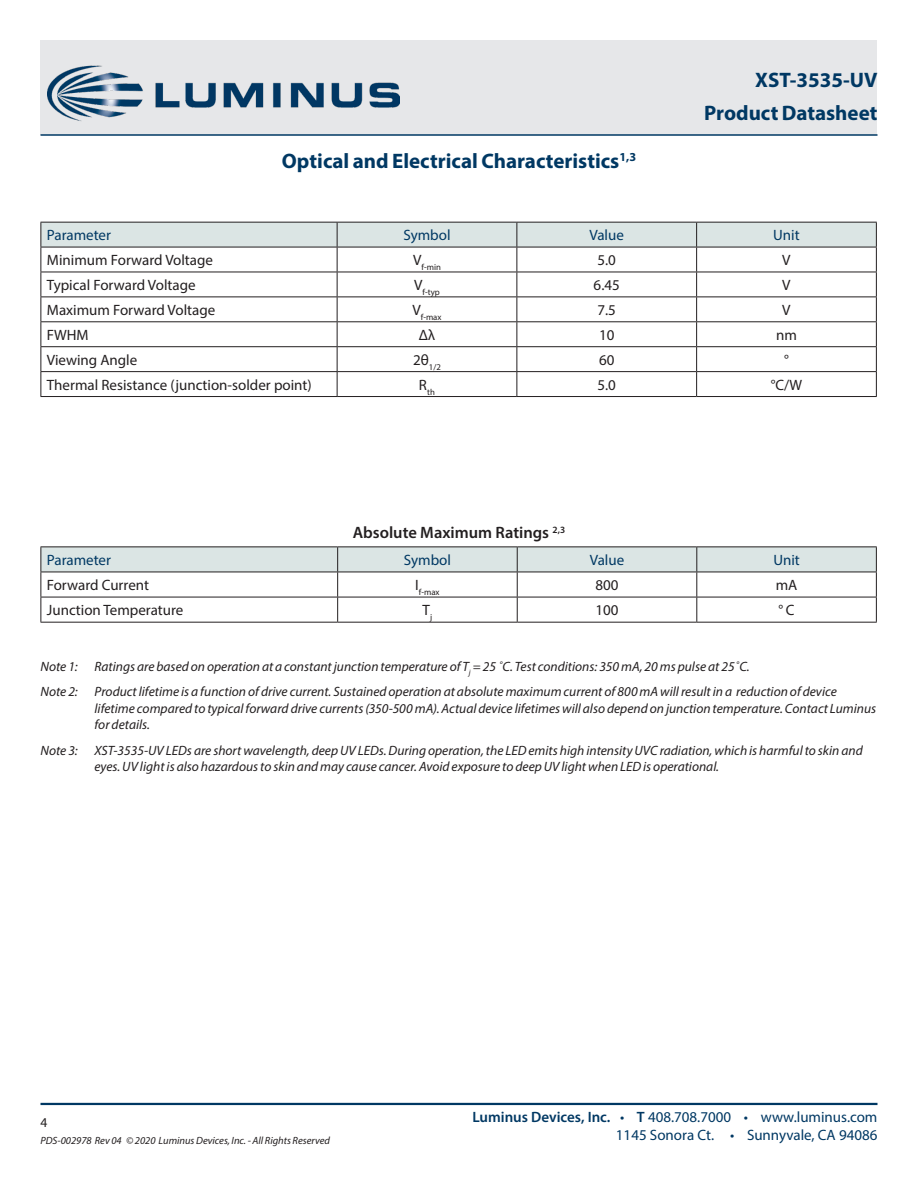
<style>
.page{position:relative;width:918px;height:1188px;background:#fff}
.page>*{position:absolute;margin:0;border:0;box-sizing:border-box;transform-origin:0 0}
.DS_Title1{font:700 21px "Myriad Pro";color:#003863}
.t1{font:600 16.5px "Myriad Pro";color:#231f20}
.DS_Body{font:15px "Myriad Pro";color:#231f20}
.t2{font:15px "Myriad Pro";color:#003863}
.DS_Body-2{font:italic 13.5px/16.5px "Myriad Pro";color:#231f20}
.zzFooterRight2{font:13.5px "Myriad Pro";color:#231f20}
.zzFooterRight1{font:italic 10.5px "Myriad Pro";color:#231f20}
.t3{font:8.7px "Myriad Pro";color:#231f20}
.t4{font:8.7px "Myriad Pro";color:#231f20}
.s1{font-weight:600}
</style>
<div class="page">
<div style="left:40px;top:40px;width:838px;height:95px;background:#e6e7e9"></div>
<hr style="left:40px;top:1103px;width:838px;height:2px;background:#003863">
<hr style="left:40px;top:134px;width:838px;height:2px;background:#003863">
<img style="left:48px;top:65px;width:352px;height:56px">
<hr style="left:40px;top:546px;width:298px;height:1px;background:#231f20">
<hr style="left:338px;top:546px;width:179px;height:1px;background:#231f20">
<hr style="left:517px;top:546px;width:180px;height:1px;background:#231f20">
<hr style="left:697px;top:546px;width:180px;height:1px;background:#231f20">
<svg style="left:40px;top:547px;width:837px;height:75px"></svg>
<hr style="left:40px;top:622px;width:298px;height:1px;background:#231f20">
<hr style="left:338px;top:622px;width:179px;height:1px;background:#231f20">
<hr style="left:517px;top:622px;width:180px;height:1px;background:#231f20">
<hr style="left:697px;top:622px;width:180px;height:1px;background:#231f20">
<svg style="left:40px;top:222px;width:837px;height:174px"></svg>
<hr style="left:40px;top:396px;width:297px;height:1px;background:#231f20">
<hr style="left:337px;top:396px;width:180px;height:1px;background:#231f20">
<hr style="left:517px;top:396px;width:180px;height:1px;background:#231f20">
<hr style="left:697px;top:396px;width:180px;height:1px;background:#231f20">
<p class="DS_Title1" style="left:282px;top:147px;width:356px">Optical and Electrical Characteristics<sup>1,3</sup></p>
<p class="DS_Title1" style="left:755px;top:67px;width:124px">XST-3535-UV</p>
<p class="DS_Title1" style="left:704px;top:100px;width:175px">Product Datasheet</p>
<p class="t2" style="left:47px;top:226px;width:66px">Parameter</p>
<p class="t2" style="left:403px;top:226px;width:49px">Symbol</p>
<p class="t2" style="left:590px;top:226px;width:36px">Value</p>
<p class="t2" style="left:773px;top:226px;width:28px">Unit</p>
<p class="DS_Body" style="left:47px;top:251px;width:168px">Minimum Forward Voltage</p>
<p class="t3" style="left:413px;top:262px;width:29px"><sup>V</sup>f-min</p>
<p class="DS_Body" style="left:598px;top:251px;width:20px">5.0</p>
<p class="DS_Body" style="left:782px;top:251px;width:10px">V</p>
<p class="DS_Body" style="left:47px;top:276px;width:150px">Typical Forward Voltage</p>
<p class="t3" style="left:414px;top:287px;width:27px"><sup>V</sup>f-typ</p>
<p class="DS_Body" style="left:594px;top:276px;width:28px">6.45</p>
<p class="DS_Body" style="left:782px;top:276px;width:10px">V</p>
<p class="DS_Body" style="left:47px;top:301px;width:170px">Maximum Forward Voltage</p>
<p class="t3" style="left:412px;top:312px;width:31px"><sup>V</sup>f-max</p>
<p class="DS_Body" style="left:598px;top:301px;width:20px">7.5</p>
<p class="DS_Body" style="left:782px;top:301px;width:10px">V</p>
<p class="DS_Body" style="left:47px;top:326px;width:43px">FWHM</p>
<p class="DS_Body" style="left:419px;top:326px;width:18px">Δλ</p>
<p class="DS_Body" style="left:599px;top:326px;width:17px">10</p>
<p class="DS_Body" style="left:776px;top:326px;width:22px">nm</p>
<p class="DS_Body" style="left:47px;top:351px;width:92px">Viewing Angle</p>
<p class="t4" style="left:413px;top:362px;width:29px"><sup>2θ</sup>1/2</p>
<p class="DS_Body" style="left:599px;top:351px;width:17px">60</p>
<p class="DS_Body" style="left:784px;top:351px;width:6px">°</p>
<p class="DS_Body" style="left:47px;top:375px;width:266px">Thermal Resistance (junction-solder point)</p>
<p class="t3" style="left:419px;top:386px;width:18px"><sup>R</sup>th</p>
<p class="DS_Body" style="left:598px;top:375px;width:20px">5.0</p>
<p class="DS_Body" style="left:771px;top:375px;width:33px">°C/W</p>
<p class="t1" style="left:353px;top:522px;width:214px">Absolute Maximum Ratings <sup>2,3</sup></p>
<p class="t2" style="left:47px;top:551px;width:66px">Parameter</p>
<p class="t2" style="left:404px;top:551px;width:49px">Symbol</p>
<p class="t2" style="left:590px;top:551px;width:36px">Value</p>
<p class="t2" style="left:773px;top:551px;width:28px">Unit</p>
<p class="DS_Body" style="left:47px;top:576px;width:104px">Forward Current</p>
<p class="t3" style="left:415px;top:587px;width:26px"><sup>I</sup>f-max</p>
<p class="DS_Body" style="left:595px;top:576px;width:25px">800</p>
<p class="DS_Body" style="left:776px;top:576px;width:23px">mA</p>
<p class="DS_Body" style="left:47px;top:601px;width:138px">Junction Temperature</p>
<p class="DS_Body" style="left:423px;top:601px;width:11px">T<sub>j</sub></p>
<p class="DS_Body" style="left:595px;top:601px;width:25px">100</p>
<p class="DS_Body" style="left:779px;top:601px;width:18px">° C</p>
<p class="DS_Body-2" style="left:40px;top:658px;width:711px">Note 1: Ratings are based on operation at a constant junction temperature of T<sub>j</sub> = 25 <sup>º</sup>C. Test conditions: 350 mA, 20 ms pulse at 25 <sup>º</sup>C.</p>
<p class="DS_Body-2" style="left:94px;top:683px;width:783px;text-indent:-54px">Note 2: Product lifetime is a function of drive current. Sustained operation at absolute maximum current of 800 mA will result in a reduction of device lifetime compared to typical forward drive currents (350-500 mA). Actual device lifetimes will also depend on junction temperature. Contact Luminus for details.</p>
<p class="DS_Body-2" style="left:94px;top:742px;width:770px;text-indent:-54px">Note 3: XST-3535-UV LEDs are short wavelength, deep UV LEDs. During operation, the LED emits high intensity UVC radiation, which is harmful to skin and eyes. UV light is also hazardous to skin and may cause cancer. Avoid exposure to deep UV light when LED is operational.</p>
<p class="zzFooterRight2" style="left:40px;top:1115px;width:8px">4</p>
<p class="zzFooterRight1" style="left:40px;top:1134px;width:291px">PDS-002978 Rev 04 © 2020 Luminus Devices, Inc. - All Rights Reserved</p>
<p class="t2" style="left:472px;top:1108px;width:407px"><span class="s1">Luminus Devices, Inc.</span> • <span class="s1">T</span> 408.708.7000 • www.luminus.com</p>
<p class="t2" style="left:616px;top:1126px;width:263px">1145 Sonora Ct. • Sunnyvale, CA 94086</p>
</div>
